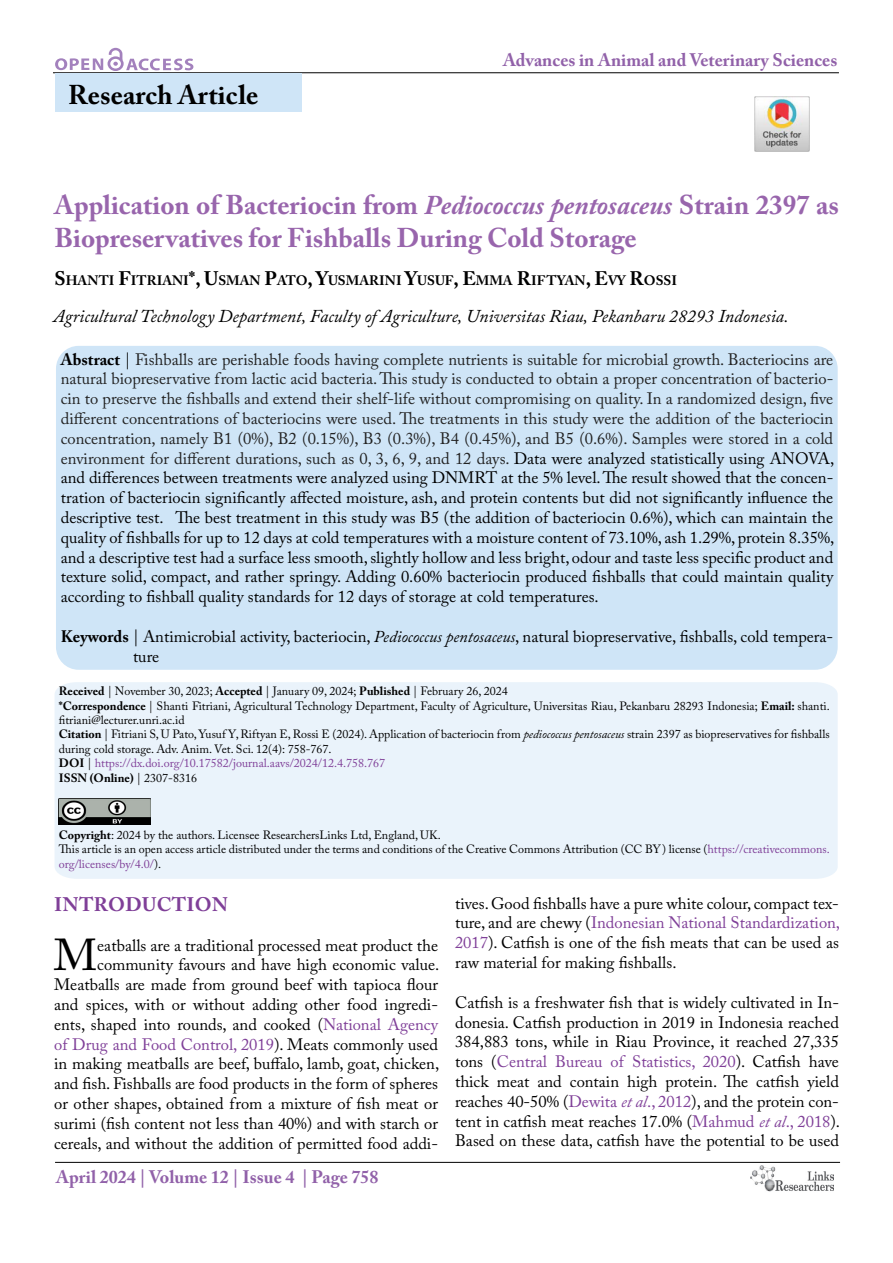
<style>
.page{position:relative;width:893px;height:1263px;background:#fff}
.page>*{position:absolute;margin:0;border:0;box-sizing:border-box;transform-origin:0 0}
.t1{font:44.4px "Adobe Caslon Pro";color:#000}
.t2{font:700 27px/32.4px "Adobe Caslon Pro";color:#7f3f98}
.t3{font:700 27px "Adobe Caslon Pro";letter-spacing:.005em;color:#000}
.t4{font:700 19.5px "Adobe Caslon Pro";letter-spacing:.015em;color:#7f3f98}
.t5{font:italic 18px "Adobe Caslon Pro";color:#000}
.t6{font:700 18px "Adobe Caslon Pro";color:#9161a9}
.t7{font:16.5px/19.8px "Adobe Caslon Pro";color:#000;text-align:justify}
.t8{font:700 13.65px "Adobe Caslon Pro";color:#000}
.t9{font:12px/14.4px "Adobe Caslon Pro";color:#000}
.s1{font-style:italic}
.s2{font-size:19.5px}
.s3{font-weight:700}
.s4{color:#222}
.s5{color:#7f3f98}
.s6{font-style:italic;color:#7f3f98}
</style>
<div class="page">
<hr style="left:53px;top:72px;width:786px;height:1px;background:#000">
<hr style="left:55px;top:1162px;width:785px;height:1px;background:#000">
<svg style="left:55px;top:48px;width:138px;height:23px"></svg>
<img style="left:750px;top:1166px;width:83px;height:26px">
<div style="left:55px;top:74px;width:247px;height:38px;background:#cfe5f7"></div>
<div style="left:56px;top:346px;width:782px;height:324px;background:#cfe5f7;border-radius:23px"></div>
<div style="left:55px;top:682px;width:783px;height:197px;background:#eaf3fb"></div>
<img style="left:59px;top:798px;width:91px;height:26px">
<img style="left:754px;top:96px;width:55px;height:56px">
<h2 class="t3" style="left:68px;top:79px;width:192px">Research Article</h2>
<p class="t6" style="left:503px;top:50px;width:336px">Advances in Animal and Veterinary Sciences</p>
<h2 class="t2" style="left:55px;top:189px;width:786px">Application of Bacteriocin from <span class="s1">Pediococcus pentosaceus</span> Strain 2397 as<br>Biopreservatives for Fishballs During Cold Storage</h2>
<p class="t8" style="left:55px;top:273px;width:373px"><span class="s2">S</span>HANTI <span class="s2">F</span>ITRIANI<span class="s2">*, U</span>SMAN <span class="s2">P</span>ATO<span class="s2">, Y</span>USMARINI <span class="s2">Y</span>USUF</p>
<p class="t8" style="left:454px;top:273px;width:225px"><span class="s2">, E</span>MMA <span class="s2">R</span>IFTYAN<span class="s2">, E</span>VY <span class="s2">R</span>OSS I</p>
<p class="t5" style="left:53px;top:305px;width:737px">Agricultural Technology Department, Faculty of Agriculture, Universitas Riau, Pekanbaru 28293 Indonesia.</p>
<p class="t7" style="left:61px;top:349px;width:775px"><span class="s3">Abstract</span> | <span class="s4">Fishballs are perishable foods having complete nutrients is suitable for microbial growth. Bacteriocins are natural biopreservative from lactic acid bacteria. This study is conducted to obtain a proper concentration of bacterio&shy;cin to preserve the fishballs and extend their shelf-life without compromising on quality. In a randomized design, five different concentrations of bacteriocins were used. The treatments in this study were the addition of the bacteriocin concentration, namely B1 (0%), B2 (0.15%), B3 (0.3%), B4 (0.45%), and B5 (0.6%). Samples were stored in a cold environment for different durations, such as 0, 3, 6, 9, and 12 days.</span> Data were analyzed statistically using ANOVA, and differences between treatments were analyzed using DNMRT at the 5% level. The result showed that the concen&shy;tration of bacteriocin significantly affected moisture, ash, and protein contents but did not significantly influence the descriptive test. The best treatment in this study was B5 (the addition of bacteriocin 0.6%), which can maintain the quality of fishballs for up to 12 days at cold temperatures with a moisture content of 73.10%, ash 1.29%, protein 8.35%, and a descriptive test had a surface less smooth, slightly hollow and less bright, odour and taste less specific product and texture solid, compact, and rather springy. Adding 0.60% bacteriocin produced fishballs that could maintain quality according to fishball quality standards for 12 days of storage at cold temperatures.</p>
<p class="t7" style="left:133px;top:626px;width:702px;text-indent:-72px"><span class="s3">Keywords</span> | Antimicrobial activity, bacteriocin, <span class="s1">Pediococcus pentosaceus</span>, natural biopreservative, fishballs, cold tempera&shy;ture</p>
<p class="t9" style="left:59px;top:684px;width:772px"><span class="s3">Received</span> | November 30, 2023; <span class="s3">Accepted</span> | January 09, 2024; <span class="s3">Published</span> | February 26, 2024<br><span class="s3">*Correspondence</span> | Shanti Fitriani, Agricultural Technology Department, Faculty of Agriculture, Universitas Riau, Pekanbaru 28293 Indonesia; <span class="s3">Email:</span> shanti. fitriani@lecturer.unri.ac.id<br><span class="s3">Citation</span> | Fitriani S, U Pato, Yusuf Y, Riftyan E, Rossi E (2024). Application of bacteriocin from <span class="s1">pediococcus pentosaceus</span> strain 2397 as biopreservatives for fishballs during cold storage. Adv. Anim. Vet. Sci. 12(4): 758-767.<br><span class="s3">DOI</span> | <span class="s5">https://dx.doi.org/10.17582/journal.aavs/2024/12.4.758.767<br></span><span class="s3">ISSN (Online)</span> | 2307-8316</p>
<p class="t9" style="left:59px;top:828px;width:772px"><span class="s3">Copyright</span>: 2024 by the authors. Licensee ResearchersLinks Ltd, England, UK.<br>This article is an open access article distributed under the terms and conditions of the Creative Commons Attribution (CC BY) license (<span class="s5">https://creativecommons. org/licenses/by/4.0/</span>).</p>
<p class="t4" style="left:54px;top:893px;width:175px">INTRODUCTION</p>
<h1 class="t1" style="left:54px;top:929px;width:45px">M</h1>
<p class="t7" style="left:54px;top:935px;width:387px;text-align:right">eatballs are a traditional processed meat product the community favours and have high economic value.<br>Meatballs are made from ground beef with tapioca flour and spices, with or without adding other food ingredi&shy;ents, shaped into rounds, and cooked (<span class="s5">National Agency of Drug and Food Control, 2019</span>). Meats commonly used in making meatballs are beef, buffalo, lamb, goat, chicken, and fish. Fishballs are food products in the form of spheres or other shapes, obtained from a mixture of fish meat or surimi (fish content not less than 40%) and with starch or cereals, and without the addition of permitted food addi-</p>
<p class="t6" style="left:56px;top:1166px;width:324px">April 2024 | Volume 12 | Issue 4 | Page 758</p>
<p class="t7" style="left:455px;top:893px;width:387px">tives. Good fishballs have a pure white colour, compact tex&shy;ture, and are chewy (<span class="s5">Indonesian National Standardization, 2017</span>). Catfish is one of the fish meats that can be used as raw material for making fishballs.</p>
<p class="t7" style="left:455px;top:992px;width:387px">Catfish is a freshwater fish that is widely cultivated in In&shy;donesia. Catfish production in 2019 in Indonesia reached 384,883 tons, while in Riau Province, it reached 27,335 tons (<span class="s5">Central Bureau of Statistics, 2020</span>). Catfish have thick meat and contain high protein. The catfish yield reaches 40-50% (<span class="s5">Dewita</span> <span class="s6">et al</span><span class="s5">., 2012</span>), and the protein con&shy;tent in catfish meat reaches 17.0% (<span class="s5">Mahmud</span> <span class="s6">et al</span><span class="s5">., 2018</span>).<br>Based on these data, catfish have the potential to be used</p>
</div>
